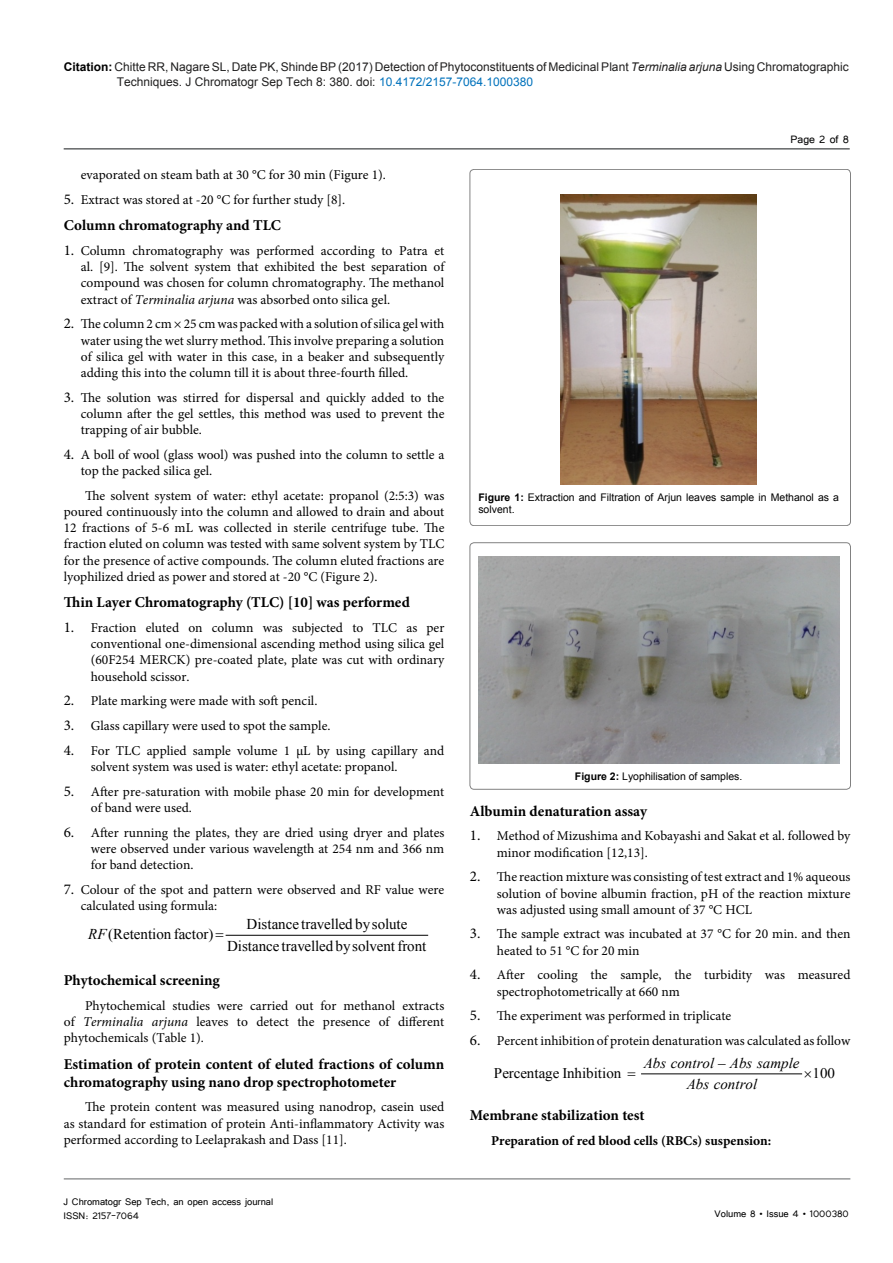
<style>
.page{position:relative;width:893px;height:1263px;background:#fff}
.page>*{position:absolute;margin:0;border:0;box-sizing:border-box;transform-origin:0 0}
.ssh{font:700 15px/18px "Minion Pro";letter-spacing:-.005em;color:#000}
.t1{font:15px "Times New Roman";color:#000}
.t2{font:italic 14.7px/20.9px "Times New Roman";color:#000;text-align:center}
.t3{font:14.7px "Times New Roman";color:#000}
.List_Paragraph{font:13.5px/16.2px "Minion Pro";color:#000;text-align:justify}
.t4{font:700 13.5px "Minion Pro";color:#000}
.t5{font:13.5px "Tunga";color:#000}
.t6{font:12px/15px "Arial";color:#201f1f}
.t7{font:12px/14.4px "Tunga";color:#000}
.t8{font:10.5px/12.6px "Arial";color:#000}
.s1{font-weight:700;color:#000}
.s2{font-style:italic}
.s3{color:#0072bc}
.s4{font-size:15px}
.s5{font-weight:700}
</style>
<div class="page">
<hr style="left:64px;top:148px;width:786px;height:2px;background:#636567">
<hr style="left:64px;top:1179px;width:786px;height:1px;background:#636567">
<hr style="left:642px;top:1073px;width:160px;height:1px;background:#000">
<hr style="left:226px;top:935px;width:202px;height:1px;background:#000">
<img style="left:561px;top:194px;width:196px;height:290px">
<div style="left:470px;top:169px;width:380px;height:357px;border:1px solid #010000;border-radius:4px"></div>
<div style="left:470px;top:543px;width:380px;height:246px;border:1px solid #010000;border-radius:4px"></div>
<img style="left:478px;top:556px;width:361px;height:207px">
<p class="t6" style="left:117px;top:59px;width:734px;text-indent:-53px"><span class="s1">Citation:</span> Chitte RR, Nagare SL, Date PK, Shinde BP (2017) Detection of Phytoconstituents of Medicinal Plant <span class="s2">Terminalia arjuna</span> Using Chromatographic<br>Techniques. J Chromatogr Sep Tech 8: 380. doi: <span class="s3">10.4172/2157-7064.1000380</span></p>
<p class="List_Paragraph" style="left:81px;top:167px;width:307px">evaporated on steam bath at 30 °C for 30 min (Figure 1).</p>
<p class="List_Paragraph" style="left:64px;top:191px;width:283px"><span class="s4">5.</span> Extract was stored at -20 °C for further study [8].</p>
<p class="ssh" style="left:64px;top:216px;width:219px">Column chromatography and TLC</p>
<p class="List_Paragraph" style="left:81px;top:243px;width:365px;text-indent:-17px"><span class="s4">1.</span> Column chromatography was performed according to Patra et al. [9]. The solvent system that exhibited the best separation of compound was chosen for column chromatography. The methanol extract of <span class="s2">Terminalia arjuna</span> was absorbed onto silica gel.</p>
<p class="List_Paragraph" style="left:81px;top:316px;width:365px;text-indent:-17px"><span class="s4">2.</span> The column 2 cm × 25 cm was packed with a solution of silica gel with water using the wet slurry method. This involve preparing a solution of silica gel with water in this case, in a beaker and subsequently adding this into the column till it is about three-fourth filled.</p>
<p class="List_Paragraph" style="left:81px;top:389px;width:365px;text-indent:-17px"><span class="s4">3.</span> The solution was stirred for dispersal and quickly added to the column after the gel settles, this method was used to prevent the trapping of air bubble.</p>
<p class="List_Paragraph" style="left:81px;top:446px;width:365px;text-indent:-17px"><span class="s4">4.</span> A boll of wool (glass wool) was pushed into the column to settle a top the packed silica gel.</p>
<p class="List_Paragraph" style="left:64px;top:487px;width:382px;text-indent:21px">The solvent system of water: ethyl acetate: propanol (2:5:3) was poured continuously into the column and allowed to drain and about 12 fractions of 5-6 mL was collected in sterile centrifuge tube. The fraction eluted on column was tested with same solvent system by TLC for the presence of active compounds. The column eluted fractions are lyophilized dried as power and stored at -20 °C (Figure 2).</p>
<p class="ssh" style="left:64px;top:593px;width:348px">Thin Layer Chromatography (TLC) [10] was performed</p>
<p class="List_Paragraph" style="left:91px;top:620px;width:355px;text-indent:-27px"><span class="s4">1.</span> Fraction eluted on column was subjected to TLC as per conventional one-dimensional ascending method using silica gel (60F254 MERCK) pre-coated plate, plate was cut with ordinary household scissor.</p>
<p class="List_Paragraph" style="left:64px;top:693px;width:255px"><span class="s4">2.</span> Plate marking were made with soft pencil.</p>
<p class="List_Paragraph" style="left:64px;top:718px;width:268px"><span class="s4">3.</span> Glass capillary were used to spot the sample.</p>
<p class="List_Paragraph" style="left:91px;top:742px;width:355px;text-indent:-27px"><span class="s4">4.</span> For TLC applied sample volume 1 µL by using capillary and solvent system was used is water: ethyl acetate: propanol.</p>
<p class="List_Paragraph" style="left:91px;top:783px;width:355px;text-indent:-27px"><span class="s4">5.</span> After pre-saturation with mobile phase 20 min for development of band were used.</p>
<p class="List_Paragraph" style="left:91px;top:824px;width:355px;text-indent:-27px"><span class="s4">6.</span> After running the plates, they are dried using dryer and plates were observed under various wavelength at 254 nm and 366 nm for band detection.</p>
<p class="List_Paragraph" style="left:81px;top:881px;width:365px;text-indent:-17px"><span class="s4">7.</span> Colour of the spot and pattern were observed and RF value were calculated using formula:</p>
<p class="t1" style="left:247px;top:914px;width:162px">Distance travelled bysolute</p>
<p class="t1" style="left:88px;top:924px;width:127px"><span class="s2">RF</span>(Retention factor)</p>
<p class="t1" style="left:227px;top:936px;width:201px">Distance travelled bysolvent front</p>
<p class="ssh" style="left:64px;top:971px;width:158px">Phytochemical screening</p>
<p class="List_Paragraph" style="left:64px;top:997px;width:382px;text-indent:21px">Phytochemical studies were carried out for methanol extracts of <span class="s2">Terminalia arjuna</span> leaves to detect the presence of different phytochemicals (Table 1).</p>
<p class="ssh" style="left:64px;top:1055px;width:382px">Estimation of protein content of eluted fractions of column chromatography using nano drop spectrophotometer</p>
<p class="List_Paragraph" style="left:64px;top:1099px;width:382px;text-indent:21px">The protein content was measured using nanodrop, casein used as standard for estimation of protein Anti-inflammatory Activity was performed according to Leelaprakash and Dass [11].</p>
<p class="t7" style="left:64px;top:1193px;width:211px">J Chromatogr Sep Tech, an open access journal<br>ISSN: 2157-7064</p>
<p class="t5" style="left:790px;top:131px;width:60px">Page 2 of 8</p>
<p class="t8" style="left:478px;top:491px;width:362px"><span class="s5">Figure 1:</span> Extraction and Filtration of Arjun leaves sample in Methanol as a solvent.</p>
<p class="t8" style="left:575px;top:770px;width:169px"><span class="s5">Figure 2:</span> Lyophilisation of samples.</p>
<p class="ssh" style="left:470px;top:802px;width:179px">Albumin denaturation assay</p>
<p class="List_Paragraph" style="left:497px;top:828px;width:355px;text-indent:-27px"><span class="s4">1.</span> Method of Mizushima and Kobayashi and Sakat et al. followed by minor modification [12,13].</p>
<p class="List_Paragraph" style="left:497px;top:869px;width:355px;text-indent:-27px"><span class="s4">2.</span> The reaction mixture was consisting of test extract and 1% aqueous solution of bovine albumin fraction, pH of the reaction mixture was adjusted using small amount of 37 °C HCL</p>
<p class="List_Paragraph" style="left:497px;top:926px;width:355px;text-indent:-27px"><span class="s4">3.</span> The sample extract was incubated at 37 °C for 20 min. and then heated to 51 °C for 20 min</p>
<p class="List_Paragraph" style="left:497px;top:967px;width:355px;text-indent:-27px"><span class="s4">4.</span> After cooling the sample, the turbidity was measured spectrophotometrically at 660 nm</p>
<p class="List_Paragraph" style="left:470px;top:1008px;width:263px"><span class="s4">5.</span> The experiment was performed in triplicate</p>
<p class="List_Paragraph" style="left:470px;top:1033px;width:382px"><span class="s4">6.</span> Percent inhibition of protein denaturation was calculated as follow</p>
<p class="t3" style="left:718px;top:1053px;width:9px">–</p>
<p class="t3" style="left:494px;top:1063px;width:129px">Percentage Inhibition</p>
<p class="t3" style="left:813px;top:1063px;width:24px">100</p>
<p class="t2" style="left:644px;top:1052px;width:157px">Abs control Abs sample<br>Abs control</p>
<p class="ssh" style="left:470px;top:1106px;width:176px">Membrane stabilization test</p>
<p class="t4" style="left:491px;top:1131px;width:282px">Preparation of red blood cells (RBCs) suspension:</p>
<p class="t7" style="left:714px;top:1205px;width:136px">Volume 8 • Issue 4 • 1000380</p>
</div>
